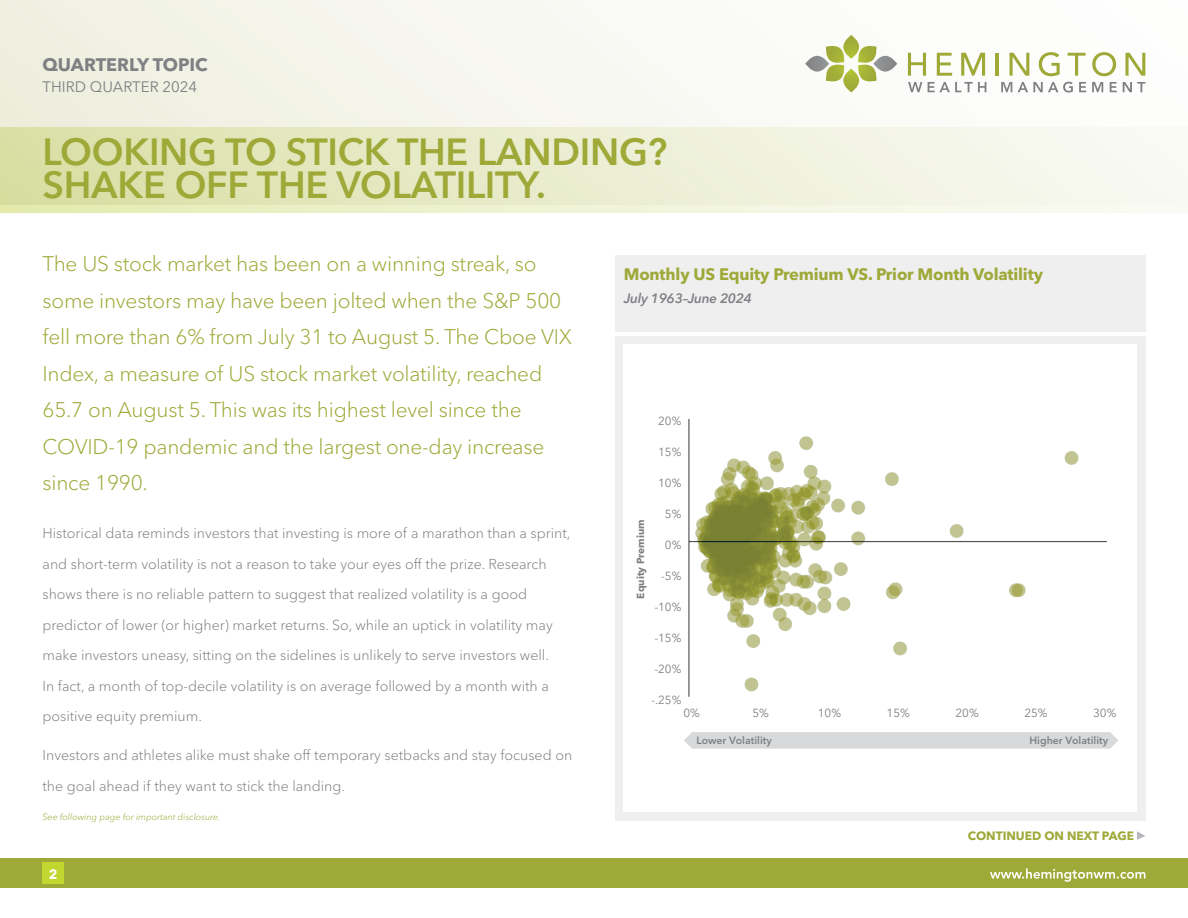
<style>
.page{position:relative;width:1188px;height:918px;background:#fff}
.page>*{position:absolute;margin:0;border:0;box-sizing:border-box;transform-origin:0 0}
.t1{font:600 37.5px/33px "Avenir Next LT Pro";letter-spacing:-.005em;color:#9ea938}
.t2{font:300 21px/36.6px "Avenir Next LT Pro";letter-spacing:-.01em;color:#9ea938}
.t3{font:700 18px "Avenir Next LT Pro";color:#7e8083}
.t4{font:700 16.5px "Avenir Next LT Pro";letter-spacing:-.01em;color:#9ea938}
.t5{font:15px "Avenir Next LT Pro";color:#7e8083}
.t6{font:300 14.25px/30.6px "Avenir Next LT Pro";color:#7e8083}
.t7{font:italic 600 13.5px "Avenir Next LT Pro";letter-spacing:-.02em;color:#7e8083}
.t8{font:700 13.5px "Avenir Next LT Pro";color:#fff}
.t9{font:700 12px "Avenir Next LT Pro";color:#9ea938}
.t10{font:11.7px "Avenir Next LT Pro";color:#7e8083}
.t11{font:600 10.5px "Avenir Next LT Pro";color:#7e8083}
.t12{font:700 10.2px "Avenir Next LT Pro";color:#7e8083}
.t13{font:italic 300 9px "Avenir Next LT Pro";color:#9ea938}
</style>
<div class="page">
<svg style="left:0;top:204px;width:1188px;height:9px;background:#eef2d4"></svg>
<svg style="left:0;top:0;width:1188px;height:204px"></svg>
<svg style="left:805px;top:35px;width:92px;height:57px"></svg>
<svg style="left:908px;top:53px;width:18px;height:23px"></svg>
<svg style="left:937px;top:53px;width:15px;height:23px"></svg>
<svg style="left:961px;top:53px;width:24px;height:23px"></svg>
<hr style="left:996px;top:53px;width:3px;height:23px;background:#9ea938">
<svg style="left:1010px;top:53px;width:19px;height:23px"></svg>
<svg style="left:1039px;top:52px;width:21px;height:24px"></svg>
<svg style="left:1068px;top:53px;width:17px;height:23px"></svg>
<svg style="left:1092px;top:52px;width:24px;height:24px"></svg>
<svg style="left:1125px;top:53px;width:20px;height:23px"></svg>
<svg style="left:908px;top:82px;width:14px;height:10px"></svg>
<svg style="left:928px;top:82px;width:58px;height:10px"></svg>
<svg style="left:1001px;top:82px;width:11px;height:10px"></svg>
<svg style="left:1018px;top:82px;width:55px;height:11px"></svg>
<svg style="left:1079px;top:82px;width:7px;height:10px"></svg>
<svg style="left:1092px;top:82px;width:11px;height:10px"></svg>
<svg style="left:1110px;top:82px;width:7px;height:10px"></svg>
<svg style="left:1123px;top:82px;width:22px;height:10px"></svg>
<div style="left:0;top:858px;width:1188px;height:30px;background:#9ea938"></div>
<svg style="left:990px;top:868px;width:155px;height:14px"></svg>
<div style="left:43px;top:863px;width:21px;height:21px;background:#c1d72f"></div>
<svg style="left:1137px;top:831px;width:8px;height:9px"></svg>
<div style="left:615px;top:255px;width:530px;height:76px;background:#efeff0"></div>
<div style="left:615px;top:336px;width:530px;height:484px;background:#efeff0"></div>
<div style="left:624px;top:344px;width:513px;height:468px;background:#fff"></div>
<img style="left:688px;top:418px;width:419px;height:279px">
<svg style="left:684px;top:732px;width:434px;height:17px;background:#d9dadc"></svg>
<p class="t3" style="left:43px;top:54px;width:167px">QUARTERLY TOPIC</p>
<p class="t5" style="left:43px;top:78px;width:156px">THIRD QUARTER 2024</p>
<h1 class="t1" style="left:43px;top:135px;width:626px">LOOKING TO STICK THE LANDING?<br>SHAKE OFF THE VOLATILITY.</h1>
<p class="t2" style="left:43px;top:245px;width:531px">The US stock market has been on a winning streak, so some investors may have been jolted when the S&amp;P 500 fell more than 6% from July 31 to August 5. The Cboe VIX Index, a measure of US stock market volatility, reached 65.7 on August 5. This was its highest level since the COVID-19 pandemic and the largest one-day increase since 1990.</p>
<p class="t6" style="left:43px;top:518px;width:530px">Historical data reminds investors that investing is more of a marathon than a sprint, and short-term volatility is not a reason to take your eyes off the prize. Research shows there is no reliable pattern to suggest that realized volatility is a good predictor of lower (or higher) market returns. So, while an uptick in volatility may make investors uneasy, sitting on the sidelines is unlikely to serve investors well.<br>In fact, a month of top-decile volatility is on average followed by a month with a positive equity premium.</p>
<p class="t6" style="left:43px;top:740px;width:531px">Investors and athletes alike must shake off temporary setbacks and stay focused on the goal ahead if they want to stick the landing.</p>
<p class="t13" style="left:43px;top:812px;width:180px">See following page for important disclosure.</p>
<p class="t8" style="left:49px;top:866px;width:10px">2</p>
<p class="t4" style="left:624px;top:264px;width:421px">Monthly US Equity Premium VS. Prior Month Volatility</p>
<p class="t7" style="left:624px;top:290px;width:130px">July 1963–June 2024</p>
<p class="t10" style="left:658px;top:414px;width:25px">20%</p>
<p class="t10" style="left:658px;top:445px;width:25px">15%</p>
<p class="t10" style="left:658px;top:476px;width:25px">10%</p>
<p class="t10" style="left:665px;top:507px;width:18px">5%</p>
<p class="t10" style="left:665px;top:538px;width:18px">0%</p>
<p class="t10" style="left:661px;top:569px;width:22px">-5%</p>
<p class="t10" style="left:654px;top:600px;width:29px">-10%</p>
<p class="t10" style="left:654px;top:631px;width:29px">-15%</p>
<p class="t10" style="left:654px;top:662px;width:29px">-20%</p>
<p class="t10" style="left:651px;top:693px;width:32px">-.25%</p>
<p class="t12" style="left:634px;top:599px;width:81px;rotate:-90deg">Equity Premium</p>
<p class="t10" style="left:752px;top:706px;width:18px">5%</p>
<p class="t10" style="left:818px;top:706px;width:25px">10%</p>
<p class="t10" style="left:887px;top:706px;width:25px">15%</p>
<p class="t10" style="left:956px;top:706px;width:25px">20%</p>
<p class="t10" style="left:1024px;top:706px;width:25px">25%</p>
<p class="t10" style="left:1093px;top:706px;width:25px">30%</p>
<p class="t11" style="left:696px;top:734px;width:77px">Lower Volatility</p>
<p class="t10" style="left:684px;top:706px;width:18px">0%</p>
<p class="t11" style="left:1030px;top:734px;width:80px">Higher Volatility</p>
<p class="t9" style="left:968px;top:828px;width:168px">CONTINUED ON NEXT PAGE</p>
</div>
